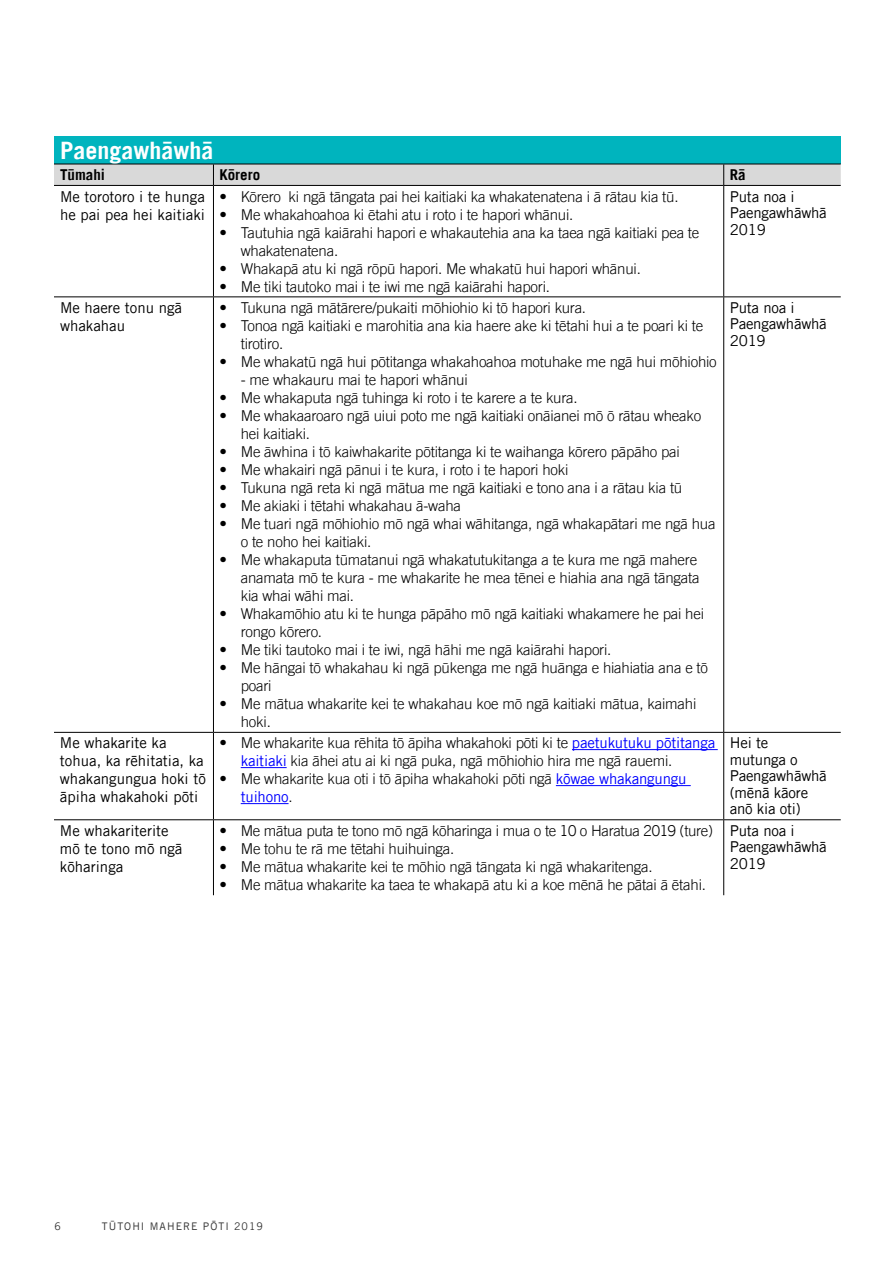
<style>
.page{position:relative;width:893px;height:1263px;background:#fff}
.page>*{position:absolute;margin:0;border:0;box-sizing:border-box;transform-origin:0 0}
.t1{font:700 24px "Trade Gothic LT Std";color:#fff}
.t2{font:300 15px/18px "Trade Gothic LT Std";letter-spacing:-.015em;color:#000}
.t3{font:15px/16.5px "Trade Gothic LT Std";color:#000}
.t4{font:700 15px "Trade Gothic LT Std";color:#000}
.t5{font:10.5px "Trade Gothic LT Std";letter-spacing:.1em;color:#333}
.s1{font-weight:400;color:#00f}
</style>
<div class="page">
<div style="left:54px;top:136px;width:787px;height:28px;background:#00b4be"></div>
<svg style="left:54px;top:164px;width:787px;height:21px;background:#d2d2d2"></svg>
<hr style="left:54px;top:185px;width:159px;height:1px;background:#000">
<hr style="left:213px;top:185px;width:511px;height:1px;background:#000">
<hr style="left:213px;top:186px;width:1px;height:110px;background:#000">
<hr style="left:724px;top:185px;width:117px;height:1px;background:#000">
<hr style="left:723px;top:186px;width:1px;height:110px;background:#000">
<hr style="left:54px;top:296px;width:159px;height:1px;background:#000">
<hr style="left:213px;top:296px;width:511px;height:1px;background:#000">
<hr style="left:213px;top:297px;width:1px;height:435px;background:#000">
<hr style="left:724px;top:296px;width:117px;height:1px;background:#000">
<hr style="left:723px;top:297px;width:1px;height:435px;background:#000">
<hr style="left:54px;top:732px;width:159px;height:1px;background:#000">
<hr style="left:213px;top:732px;width:511px;height:1px;background:#000">
<hr style="left:213px;top:733px;width:1px;height:86px;background:#000">
<hr style="left:724px;top:732px;width:117px;height:1px;background:#000">
<hr style="left:723px;top:733px;width:1px;height:86px;background:#000">
<hr style="left:54px;top:819px;width:159px;height:1px;background:#000">
<hr style="left:213px;top:819px;width:511px;height:1px;background:#000">
<hr style="left:213px;top:820px;width:1px;height:75px;background:#000">
<hr style="left:724px;top:819px;width:117px;height:1px;background:#000">
<hr style="left:723px;top:820px;width:1px;height:75px;background:#000">
<hr style="left:572px;top:749px;width:146px;height:1px;background:#00f">
<hr style="left:241px;top:767px;width:46px;height:1px;background:#00f">
<hr style="left:556px;top:785px;width:135px;height:1px;background:#00f">
<hr style="left:241px;top:803px;width:48px;height:1px;background:#00f">
<h1 class="t1" style="left:60px;top:135px;width:155px">Paengawhāwhā</h1>
<p class="t4" style="left:60px;top:166px;width:46px">Tūmahi</p>
<p class="t4" style="left:219px;top:166px;width:42px">Kōrero</p>
<p class="t4" style="left:730px;top:166px;width:17px">Rā</p>
<p class="t3" style="left:60px;top:187px;width:147px;line-height:18px">Me torotoro i te hunga he pai pea hei kaitiaki</p>
<p class="t2" style="left:219px;top:187px;width:461px">• Kōrero ki ngā tāngata pai hei kaitiaki ka whakatenatena i ā rātau kia tū.</p>
<p class="t3" style="left:730px;top:188px;width:99px">Puta noa i<br>Paengawhāwhā<br>2019</p>
<p class="t2" style="left:219px;top:205px;width:355px">• Me whakahoahoa ki ētahi atu i roto i te hapori whānui.</p>
<p class="t2" style="left:241px;top:223px;width:460px;text-indent:-21px">• Tautuhia ngā kaiārahi hapori e whakautehia ana ka taea ngā kaitiaki pea te whakatenatena.</p>
<p class="t2" style="left:219px;top:259px;width:423px">• Whakapā atu ki ngā rōpū hapori. Me whakatū hui hapori whānui.</p>
<p class="t2" style="left:219px;top:277px;width:332px">• Me tiki tautoko mai i te iwi me ngā kaiārahi hapori.</p>
<p class="t3" style="left:60px;top:298px;width:124px;line-height:18px">Me haere tonu ngā whakahau</p>
<p class="t2" style="left:219px;top:298px;width:368px">• Tukuna ngā mātārere/pukaiti mōhiohio ki tō hapori kura.</p>
<p class="t2" style="left:241px;top:316px;width:464px;text-indent:-21px">• Tonoa ngā kaitiaki e marohitia ana kia haere ake ki tētahi hui a te poari ki te tirotiro.</p>
<p class="t2" style="left:219px;top:352px;width:499px">• Me whakatū ngā hui pōtitanga whakahoahoa motuhake me ngā hui mōhiohio</p>
<p class="t2" style="left:241px;top:370px;width:228px">- me whakauru mai te hapori whānui</p>
<p class="t2" style="left:219px;top:388px;width:360px">• Me whakaputa ngā tuhinga ki roto i te karere a te kura.</p>
<p class="t2" style="left:241px;top:406px;width:462px;text-indent:-21px">• Me whakaaroaro ngā uiui poto me ngā kaitiaki onāianei mō ō rātau wheako hei kaitiaki.</p>
<p class="t2" style="left:219px;top:442px;width:462px">• Me āwhina i tō kaiwhakarite pōtitanga ki te waihanga kōrero pāpāho pai</p>
<p class="t2" style="left:219px;top:460px;width:350px">• Me whakairi ngā pānui i te kura, i roto i te hapori hoki</p>
<p class="t2" style="left:219px;top:478px;width:464px">• Tukuna ngā reta ki ngā mātua me ngā kaitiaki e tono ana i a rātau kia tū</p>
<p class="t2" style="left:219px;top:496px;width:243px">• Me akiaki i tētahi whakahau ā-waha</p>
<p class="t2" style="left:241px;top:514px;width:476px;text-indent:-21px">• Me tuari ngā mōhiohio mō ngā whai wāhitanga, ngā whakapātari me ngā hua o te noho hei kaitiaki.</p>
<p class="t2" style="left:241px;top:550px;width:460px;text-indent:-21px">• Me whakaputa tūmatanui ngā whakatutukitanga a te kura me ngā mahere anamata mō te kura - me whakarite he mea tēnei e hiahia ana ngā tāngata kia whai wāhi mai.</p>
<p class="t2" style="left:241px;top:604px;width:465px;text-indent:-21px">• Whakamōhio atu ki te hunga pāpāho mō ngā kaitiaki whakamere he pai hei rongo kōrero.</p>
<p class="t2" style="left:219px;top:640px;width:393px">• Me tiki tautoko mai i te iwi, ngā hāhi me ngā kaiārahi hapori.</p>
<p class="t2" style="left:241px;top:658px;width:469px;text-indent:-21px">• Me hāngai tō whakahau ki ngā pūkenga me ngā huānga e hiahiatia ana e tō poari</p>
<p class="t2" style="left:241px;top:694px;width:457px;text-indent:-21px">• Me mātua whakarite kei te whakahau koe mō ngā kaitiaki mātua, kaimahi hoki.</p>
<p class="t3" style="left:60px;top:734px;width:147px;line-height:18px">Me whakarite ka tohua, ka rēhitatia, ka whakangungua hoki tō āpiha whakahoki pōti</p>
<p class="t2" style="left:241px;top:734px;width:476px;text-indent:-21px">• Me whakarite kua rēhita tō āpiha whakahoki pōti ki te <span class="s1">paetukutuku pōtitanga kaitiaki</span> kia āhei atu ai ki ngā puka, ngā mōhiohio hira me ngā rauemi.</p>
<p class="t2" style="left:241px;top:770px;width:447px;text-indent:-21px">• Me whakarite kua oti i tō āpiha whakahoki pōti ngā <span class="s1">kōwae whakangungu tuihono</span>.</p>
<p class="t3" style="left:60px;top:821px;width:124px;line-height:18px">Me whakariterite mō te tono mō ngā kōharinga</p>
<p class="t2" style="left:219px;top:821px;width:495px">• Me mātua puta te tono mō ngā kōharinga i mua o te 10 o Haratua 2019 (ture)</p>
<p class="t2" style="left:219px;top:839px;width:236px">• Me tohu te rā me tētahi huihuinga.</p>
<p class="t2" style="left:219px;top:857px;width:435px">• Me mātua whakarite kei te mōhio ngā tāngata ki ngā whakaritenga.</p>
<p class="t2" style="left:219px;top:875px;width:488px">• Me mātua whakarite ka taea te whakapā atu ki a koe mēnā he pātai ā ētahi.</p>
<p class="t3" style="left:730px;top:299px;width:99px">Puta noa i<br>Paengawhāwhā<br>2019</p>
<p class="t3" style="left:730px;top:735px;width:99px">Hei te mutunga o<br>Paengawhāwhā (mēnā kāore anō kia oti)</p>
<p class="t3" style="left:730px;top:822px;width:99px">Puta noa i<br>Paengawhāwhā<br>2019</p>
<p class="t5" style="left:54px;top:1220px;width:8px">6</p>
<p class="t5" style="left:102px;top:1220px;width:163px">TŪTOHI MAHERE PŌTI 2019</p>
</div>
